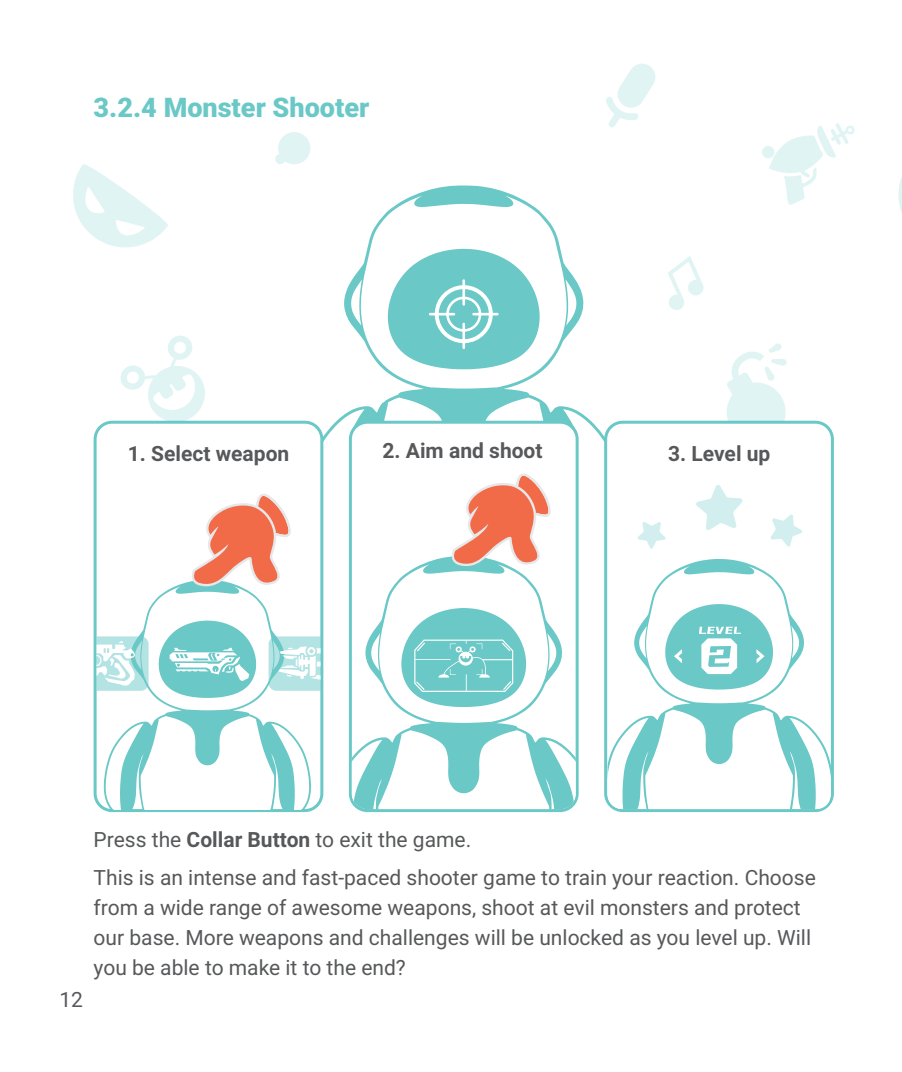
<style>
.page{position:relative;width:902px;height:1072px;background:#fff}
.page>*{position:absolute;margin:0;border:0;box-sizing:border-box;transform-origin:0 0}
._000_-_G{font:900 27px "Roboto";color:#6ac8c7}
.正文_-_Gray{font:21px/30px "Roboto";color:#57585a}
._0000_-_G_-_Gray{font:700 21px "Roboto";color:#57585a}
.s1{font-weight:700}
</style>
<div class="page">
<svg style="left:762px;top:123px;width:92px;height:82px"></svg>
<svg style="left:606px;top:64px;width:49px;height:63px"></svg>
<svg style="left:668px;top:256px;width:35px;height:54px"></svg>
<svg style="left:726px;top:343px;width:60px;height:78px"></svg>
<svg style="left:73px;top:164px;width:95px;height:83px"></svg>
<svg style="left:120px;top:335px;width:85px;height:86px"></svg>
<svg style="left:275px;top:132px;width:35px;height:32px"></svg>
<svg style="left:278px;top:185px;width:370px;height:276px"></svg>
<svg style="left:385px;top:246px;width:157px;height:126px"></svg>
<div style="left:95px;top:422px;width:227px;height:388px;background:#fff;border-radius:17px"></div>
<div style="left:94px;top:421px;width:229px;height:391px;border:3px solid #6ac8c7;border-radius:17px"></div>
<div style="left:350px;top:422px;width:227px;height:388px;background:#fff;border-radius:17px"></div>
<div style="left:349px;top:421px;width:229px;height:391px;border:3px solid #6ac8c7;border-radius:17px"></div>
<div style="left:605px;top:422px;width:227px;height:388px;background:#fff;border-radius:17px"></div>
<div style="left:604px;top:421px;width:229px;height:391px;border:3px solid #6ac8c7;border-radius:17px"></div>
<svg style="left:94px;top:580px;width:227px;height:229px"></svg>
<svg style="left:352px;top:556px;width:223px;height:253px"></svg>
<svg style="left:607px;top:559px;width:223px;height:250px"></svg>
<svg style="left:371px;top:474px;width:185px;height:249px"></svg>
<svg style="left:696px;top:485px;width:46px;height:45px"></svg>
<svg style="left:637px;top:522px;width:29px;height:27px"></svg>
<svg style="left:770px;top:514px;width:32px;height:33px"></svg>
<svg style="left:639px;top:566px;width:160px;height:137px"></svg>
<svg style="left:97px;top:493px;width:223px;height:217px"></svg>
<svg style="left:898px;top:180px;width:3px;height:30px"></svg>
<p class="_000_-_G" style="left:94px;top:88px;width:277px">3.2.4 Monster Shooter</p>
<p class="_0000_-_G_-_Gray" style="left:128px;top:439px;width:163px">1. Select weapon</p>
<p class="_0000_-_G_-_Gray" style="left:382px;top:436px;width:161px">2. Aim and shoot</p>
<p class="_0000_-_G_-_Gray" style="left:668px;top:439px;width:104px">3. Level up</p>
<p class="正文_-_Gray" style="left:59px;top:983px;width:25px">12</p>
<p class="正文_-_Gray" style="left:94px;top:824px;width:379px">Press the <span class="s1">Collar Button</span> to exit the game.</p>
<p class="正文_-_Gray" style="left:94px;top:862px;width:723px">This is an intense and fast-paced shooter game to train your reaction. Choose from a wide range of awesome weapons, shoot at evil monsters and protect our base. More weapons and challenges will be unlocked as you level up. Will you be able to make it to the end?</p>
</div>
